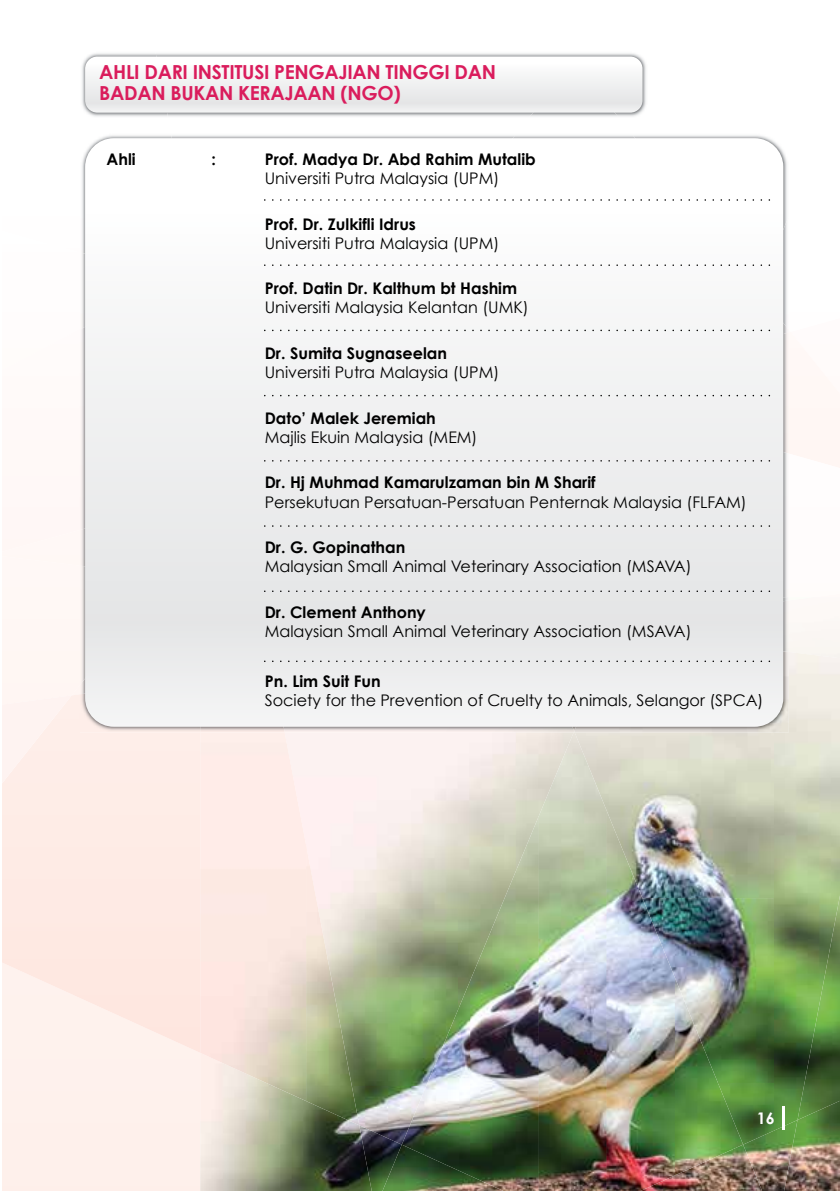
<style>
.page{position:relative;width:840px;height:1191px;background:#fff}
.page>*{position:absolute;margin:0;border:0;box-sizing:border-box;transform-origin:0 0}
.t1{font:700 19.4px/20.8px "Century Gothic";letter-spacing:-.015em;color:#da1c5c}
.t2{font:16px "Century Gothic";color:#000}
.t3{font:700 16px "Century Gothic";color:#000}
.t4{font:700 16px "Century Gothic";color:#fff}
</style>
<div class="page">
<img style="left:2px;top:53px;width:837px;height:1138px">
<p class="t1" style="left:99px;top:62px;width:398px">AHLI DARI INSTITUSI PENGAJIAN TINGGI DAN<br>BADAN BUKAN KERAJAAN (NGO)</p>
<p class="t3" style="left:106px;top:149px;width:31px">Ahli</p>
<p class="t3" style="left:211px;top:149px;width:6px">:</p>
<p class="t3" style="left:264px;top:149px;width:272px">Prof. Madya Dr. Abd Rahim Mutalib</p>
<p class="t2" style="left:264px;top:168px;width:236px">Universiti Putra Malaysia (UPM)</p>
<p class="t3" style="left:264px;top:214px;width:153px">Prof. Dr. Zulkifli Idrus</p>
<p class="t2" style="left:264px;top:233px;width:236px">Universiti Putra Malaysia (UPM)</p>
<p class="t3" style="left:264px;top:278px;width:254px">Prof. Datin Dr. Kalthum bt Hashim</p>
<p class="t2" style="left:264px;top:298px;width:265px">Universiti Malaysia Kelantan (UMK)</p>
<p class="t3" style="left:264px;top:343px;width:184px">Dr. Sumita Sugnaseelan</p>
<p class="t2" style="left:264px;top:362px;width:236px">Universiti Putra Malaysia (UPM)</p>
<p class="t3" style="left:264px;top:408px;width:172px">Dato’ Malek Jeremiah</p>
<p class="t2" style="left:264px;top:427px;width:214px">Majlis Ekuin Malaysia (MEM)</p>
<p class="t3" style="left:264px;top:472px;width:332px">Dr. Hj Muhmad Kamarulzaman bin M Sharif</p>
<p class="t2" style="left:264px;top:492px;width:483px">Persekutuan Persatuan-Persatuan Penternak Malaysia (FLFAM)</p>
<p class="t3" style="left:264px;top:537px;width:142px">Dr. G. Gopinathan</p>
<p class="t2" style="left:264px;top:557px;width:428px">Malaysian Small Animal Veterinary Association (MSAVA)</p>
<p class="t3" style="left:264px;top:602px;width:162px">Dr. Clement Anthony</p>
<p class="t2" style="left:264px;top:621px;width:428px">Malaysian Small Animal Veterinary Association (MSAVA)</p>
<p class="t3" style="left:264px;top:671px;width:117px">Pn. Lim Suit Fun</p>
<p class="t2" style="left:264px;top:691px;width:500px">Society for the Prevention of Cruelty to Animals, Selangor (SPCA)</p>
<p class="t4" style="left:756px;top:1108px;width:19px">16</p>
</div>
